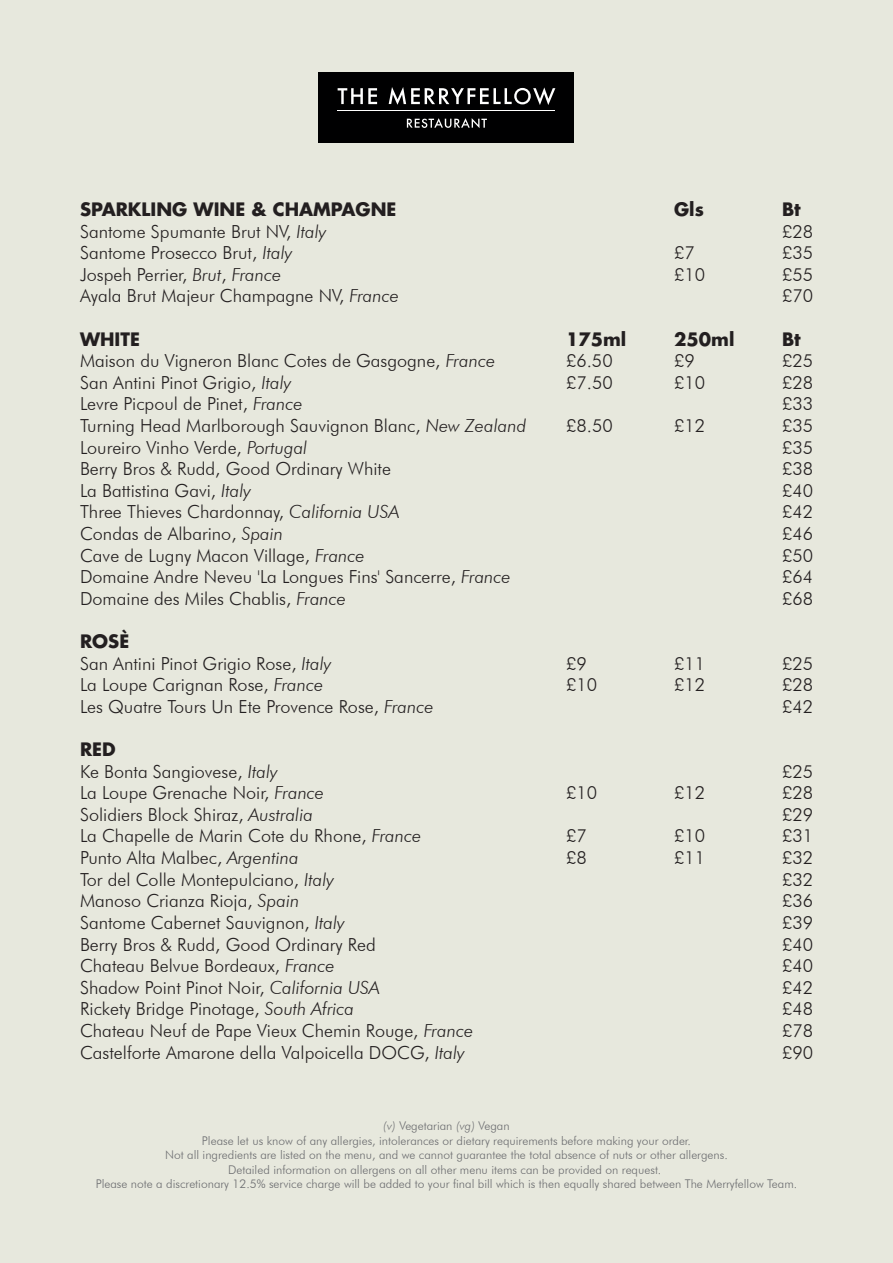
<style>
.page{position:relative;width:893px;height:1263px;background:#e7e8dd}
.page>*{position:absolute;margin:0;border:0;box-sizing:border-box;transform-origin:0 0}
.t1{font:300 18px "Futura BT";color:#231f20}
.t2{font:700 18px "Futura";color:#231f20}
.t3{font:300 12px/14.4px "Futura BT";color:#6c6d70;text-align:center}
.s1{font-style:italic}
</style>
<div class="page">
<div style="left:319px;top:72px;width:255px;height:71px;background:#000001"></div>
<svg style="left:338px;top:88px;width:39px;height:16px"></svg>
<svg style="left:389px;top:87px;width:166px;height:18px"></svg>
<svg style="left:407px;top:118px;width:80px;height:10px"></svg>
<hr style="left:338px;top:110px;width:217px;height:1px;background:#fff">
<p class="t2" style="left:80px;top:197px;width:318px">SPARKLING WINE &amp; CHAMPAGNE</p>
<p class="t2" style="left:674px;top:197px;width:31px">Gls</p>
<p class="t2" style="left:782px;top:197px;width:20px">Bt</p>
<p class="t1" style="left:80px;top:220px;width:248px">Santome Spumante Brut NV, <span class="s1">Italy</span></p>
<p class="t1" style="left:782px;top:220px;width:33px">£28</p>
<p class="t1" style="left:80px;top:242px;width:214px">Santome Prosecco Brut, <span class="s1">Italy</span></p>
<p class="t1" style="left:674px;top:242px;width:22px">£7</p>
<p class="t1" style="left:782px;top:242px;width:33px">£35</p>
<p class="t1" style="left:80px;top:263px;width:203px">Jospeh Perrier, <span class="s1">Brut</span>, <span class="s1">France</span></p>
<p class="t1" style="left:674px;top:263px;width:33px">£10</p>
<p class="t1" style="left:782px;top:263px;width:33px">£55</p>
<p class="t1" style="left:80px;top:285px;width:320px">Ayala Brut Majeur Champagne NV, <span class="s1">France</span></p>
<p class="t1" style="left:782px;top:285px;width:33px">£70</p>
<p class="t2" style="left:80px;top:327px;width:61px">WHITE</p>
<p class="t2" style="left:566px;top:327px;width:62px">175ml</p>
<p class="t2" style="left:674px;top:327px;width:62px">250ml</p>
<p class="t2" style="left:782px;top:327px;width:20px">Bt</p>
<p class="t1" style="left:80px;top:350px;width:417px">Maison du Vigneron Blanc Cotes de Gasgogne, <span class="s1">France</span></p>
<p class="t1" style="left:566px;top:350px;width:48px">£6.50</p>
<p class="t1" style="left:674px;top:350px;width:22px">£9</p>
<p class="t1" style="left:782px;top:350px;width:33px">£25</p>
<p class="t1" style="left:80px;top:371px;width:213px">San Antini Pinot Grigio, <span class="s1">Italy</span></p>
<p class="t1" style="left:566px;top:371px;width:48px">£7.50</p>
<p class="t1" style="left:674px;top:371px;width:33px">£10</p>
<p class="t1" style="left:782px;top:371px;width:33px">£28</p>
<p class="t1" style="left:80px;top:393px;width:224px">Levre Picpoul de Pinet, <span class="s1">France</span></p>
<p class="t1" style="left:782px;top:393px;width:33px">£33</p>
<p class="t1" style="left:80px;top:415px;width:448px">Turning Head Marlborough Sauvignon Blanc, <span class="s1">New Zealand</span></p>
<p class="t1" style="left:566px;top:415px;width:48px">£8.50</p>
<p class="t1" style="left:674px;top:415px;width:33px">£12</p>
<p class="t1" style="left:782px;top:415px;width:33px">£35</p>
<p class="t1" style="left:80px;top:436px;width:229px">Loureiro Vinho Verde, <span class="s1">Portugal</span></p>
<p class="t1" style="left:782px;top:436px;width:33px">£35</p>
<p class="t1" style="left:80px;top:458px;width:312px">Berry Bros &amp; Rudd, Good Ordinary White</p>
<p class="t1" style="left:782px;top:458px;width:33px">£38</p>
<p class="t1" style="left:80px;top:479px;width:173px">La Battistina Gavi, <span class="s1">Italy</span></p>
<p class="t1" style="left:782px;top:479px;width:33px">£40</p>
<p class="t1" style="left:80px;top:501px;width:320px">Three Thieves Chardonnay, <span class="s1">California USA</span></p>
<p class="t1" style="left:782px;top:501px;width:33px">£42</p>
<p class="t1" style="left:80px;top:523px;width:205px">Condas de Albarino, <span class="s1">Spain</span></p>
<p class="t1" style="left:782px;top:523px;width:33px">£46</p>
<p class="t1" style="left:80px;top:544px;width:286px">Cave de Lugny Macon Village, <span class="s1">France</span></p>
<p class="t1" style="left:782px;top:544px;width:33px">£50</p>
<p class="t1" style="left:80px;top:566px;width:432px">Domaine Andre Neveu 'La Longues Fins' Sancerre, <span class="s1">France</span></p>
<p class="t1" style="left:782px;top:566px;width:33px">£64</p>
<p class="t1" style="left:80px;top:587px;width:268px">Domaine des Miles Chablis, <span class="s1">France</span></p>
<p class="t1" style="left:782px;top:587px;width:33px">£68</p>
<p class="t2" style="left:80px;top:629px;width:51px">ROSÈ</p>
<p class="t1" style="left:80px;top:652px;width:253px">San Antini Pinot Grigio Rose, <span class="s1">Italy</span></p>
<p class="t1" style="left:566px;top:652px;width:22px">£9</p>
<p class="t1" style="left:674px;top:652px;width:33px">£11</p>
<p class="t1" style="left:782px;top:652px;width:33px">£25</p>
<p class="t1" style="left:80px;top:674px;width:245px">La Loupe Carignan Rose, <span class="s1">France</span></p>
<p class="t1" style="left:566px;top:674px;width:33px">£10</p>
<p class="t1" style="left:674px;top:674px;width:33px">£12</p>
<p class="t1" style="left:782px;top:674px;width:33px">£28</p>
<p class="t1" style="left:80px;top:695px;width:355px">Les Quatre Tours Un Ete Provence Rose, <span class="s1">France</span></p>
<p class="t1" style="left:782px;top:695px;width:33px">£42</p>
<p class="t2" style="left:80px;top:737px;width:37px">RED</p>
<p class="t1" style="left:80px;top:760px;width:199px">Ke Bonta Sangiovese, <span class="s1">Italy</span></p>
<p class="t1" style="left:782px;top:760px;width:33px">£25</p>
<p class="t1" style="left:80px;top:782px;width:246px">La Loupe Grenache Noir, <span class="s1">France</span></p>
<p class="t1" style="left:566px;top:782px;width:33px">£10</p>
<p class="t1" style="left:674px;top:782px;width:33px">£12</p>
<p class="t1" style="left:782px;top:782px;width:33px">£28</p>
<p class="t1" style="left:80px;top:803px;width:234px">Solidiers Block Shiraz, <span class="s1">Australia</span></p>
<p class="t1" style="left:782px;top:803px;width:33px">£29</p>
<p class="t1" style="left:80px;top:825px;width:343px">La Chapelle de Marin Cote du Rhone, <span class="s1">France</span></p>
<p class="t1" style="left:566px;top:825px;width:22px">£7</p>
<p class="t1" style="left:674px;top:825px;width:33px">£10</p>
<p class="t1" style="left:782px;top:825px;width:33px">£31</p>
<p class="t1" style="left:80px;top:847px;width:220px">Punto Alta Malbec, <span class="s1">Argentina</span></p>
<p class="t1" style="left:566px;top:847px;width:22px">£8</p>
<p class="t1" style="left:674px;top:847px;width:33px">£11</p>
<p class="t1" style="left:782px;top:847px;width:33px">£32</p>
<p class="t1" style="left:80px;top:868px;width:256px">Tor del Colle Montepulciano, <span class="s1">Italy</span></p>
<p class="t1" style="left:782px;top:868px;width:33px">£32</p>
<p class="t1" style="left:80px;top:890px;width:221px">Manoso Crianza Rioja, <span class="s1">Spain</span></p>
<p class="t1" style="left:782px;top:890px;width:33px">£36</p>
<p class="t1" style="left:80px;top:911px;width:266px">Santome Cabernet Sauvignon, <span class="s1">Italy</span></p>
<p class="t1" style="left:782px;top:911px;width:33px">£39</p>
<p class="t1" style="left:80px;top:933px;width:297px">Berry Bros &amp; Rudd, Good Ordinary Red</p>
<p class="t1" style="left:782px;top:933px;width:33px">£40</p>
<p class="t1" style="left:80px;top:955px;width:256px">Chateau Belvue Bordeaux, <span class="s1">France</span></p>
<p class="t1" style="left:782px;top:955px;width:33px">£40</p>
<p class="t1" style="left:80px;top:976px;width:301px">Shadow Point Pinot Noir, <span class="s1">California USA</span></p>
<p class="t1" style="left:782px;top:976px;width:33px">£42</p>
<p class="t1" style="left:80px;top:998px;width:276px">Rickety Bridge Pinotage, <span class="s1">South Africa</span></p>
<p class="t1" style="left:782px;top:998px;width:33px">£48</p>
<p class="t1" style="left:80px;top:1019px;width:395px">Chateau Neuf de Pape Vieux Chemin Rouge, <span class="s1">France</span></p>
<p class="t1" style="left:782px;top:1019px;width:33px">£78</p>
<p class="t1" style="left:80px;top:1041px;width:386px">Castelforte Amarone della Valpoicella DOCG, <span class="s1">Italy</span></p>
<p class="t1" style="left:782px;top:1041px;width:33px">£90</p>
<p class="t3" style="left:96px;top:1119px;width:703px"><span class="s1">(v)</span> Vegetarian <span class="s1">(vg)</span> Vegan<br>Please let us know of any allergies, intolerances or dietary requirements before making your order.<br>Not all ingredients are listed on the menu, and we cannot guarantee the total absence of nuts or other allergens.<br>Detailed information on allergens on all other menu items can be provided on request.<br>Please note a discretionary 12.5% service charge will be added to your final bill which is then equally shared between The Merryfellow Team.</p>
</div>
